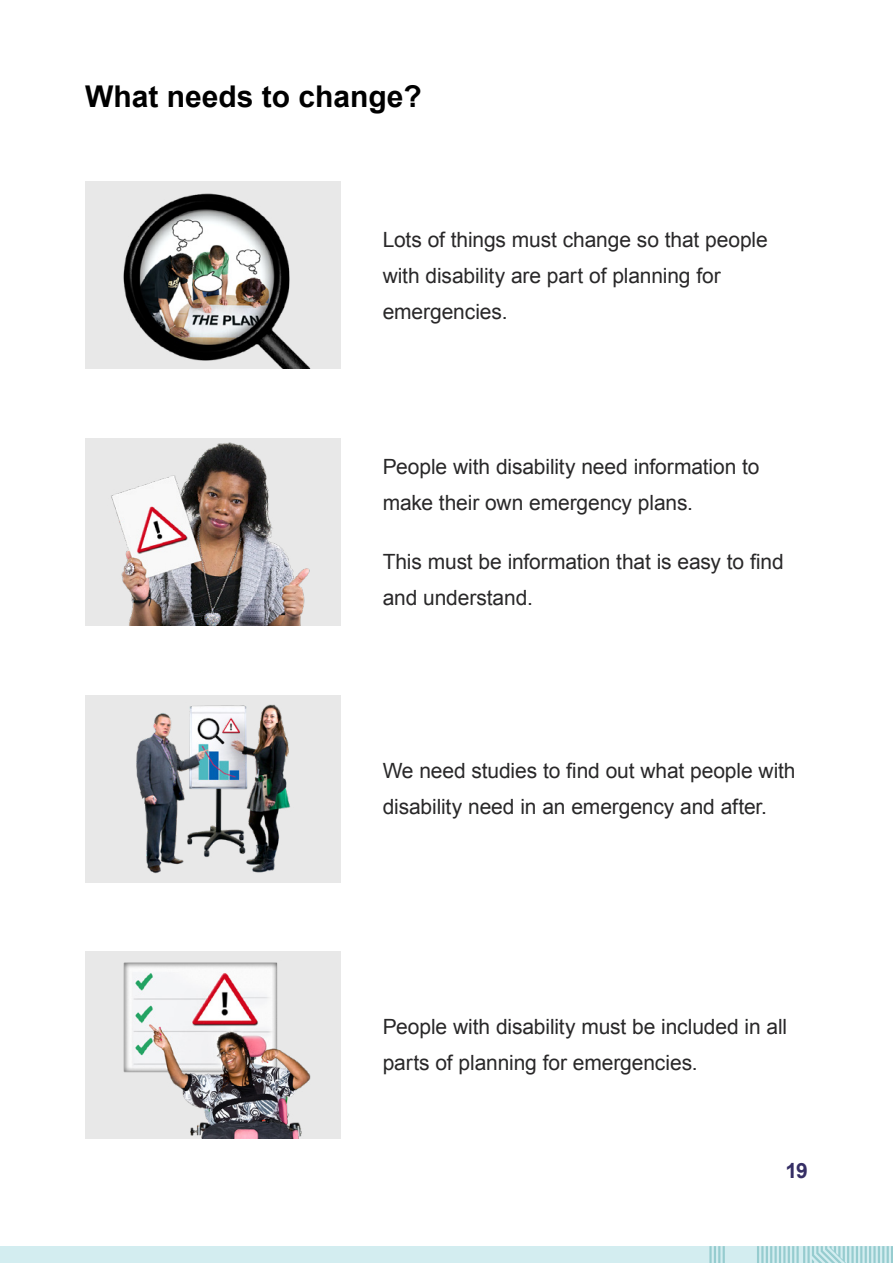
<style>
.page{position:relative;width:893px;height:1263px;background:#fff}
.page>*{position:absolute;margin:0;border:0;box-sizing:border-box;transform-origin:0 0}
.t1{font:700 30px "Arial";color:#000}
.Body_USE{font:21px/36px "Arial";letter-spacing:-.005em;color:#292829}
.t2{font:700 21px "Arial";color:#352e65}
</style>
<div class="page">
<div style="left:0;top:1246px;width:893px;height:17px;background:#d3edf0"></div>
<svg style="left:709px;top:1246px;width:184px;height:17px"></svg>
<div style="left:85px;top:695px;width:255px;height:187px;background:#e8e8e8"></div>
<img style="left:136px;top:704px;width:154px;height:169px">
<div style="left:85px;top:951px;width:255px;height:187px;background:#e8e8e8"></div>
<img style="left:123px;top:962px;width:188px;height:176px">
<div style="left:85px;top:439px;width:255px;height:187px;background:#e8e8e8"></div>
<img style="left:111px;top:442px;width:199px;height:184px">
<div style="left:85px;top:182px;width:255px;height:187px;background:#e8e8e8"></div>
<img style="left:123px;top:193px;width:188px;height:176px">
<img style="left:222px;top:716px;width:18px;height:18px">
<p class="t1" style="left:85px;top:77px;width:338px">What needs to change?</p>
<p class="Body_USE" style="left:383px;top:221px;width:387px">Lots of things must change so that people with disability are part of planning for emergencies.</p>
<p class="Body_USE" style="left:383px;top:449px;width:378px">People with disability need information to make their own emergency plans.</p>
<p class="Body_USE" style="left:383px;top:544px;width:402px">This must be information that is easy to find and understand.</p>
<p class="Body_USE" style="left:383px;top:753px;width:414px">We need studies to find out what people with disability need in an emergency and after.</p>
<p class="Body_USE" style="left:383px;top:1009px;width:406px">People with disability must be included in all parts of planning for emergencies.</p>
<p class="t2" style="left:785px;top:1157px;width:24px">19</p>
</div>
